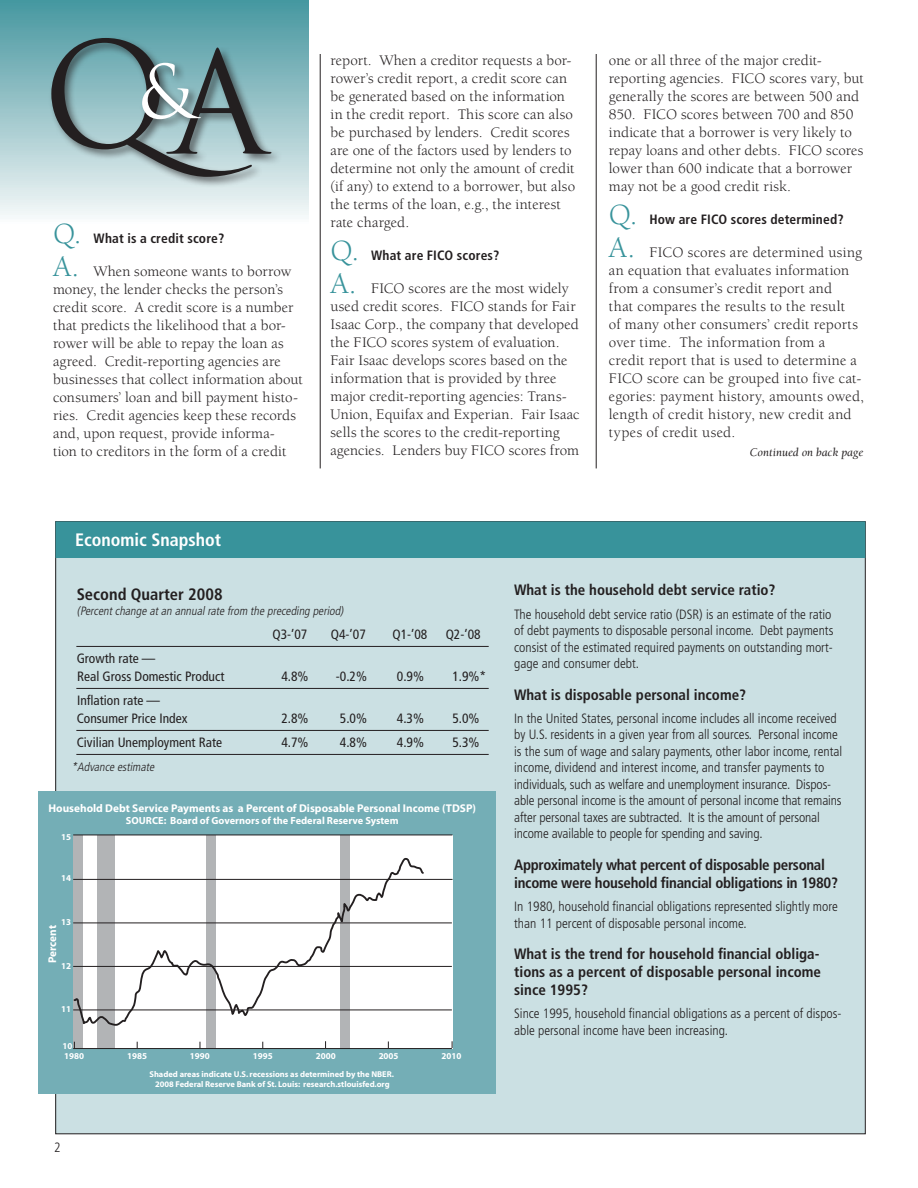
<style>
.page{position:relative;width:918px;height:1188px;background:#fff}
.page>*{position:absolute;margin:0;border:0;box-sizing:border-box;transform-origin:0 0}
.t1{font:30px "Berkeley";color:#38939b}
.t2{font:700 condensed 18px "Frutiger";color:#fff}
.t3{font:700 condensed 16.5px "Frutiger";color:#231f20}
.t4{font:15px/18px "Berkeley";letter-spacing:.01em;color:#231f20}
.t5{font:700 condensed 15px/18px "Frutiger";color:#231f20;text-align:justify}
.t6{font:700 condensed 15px/18px "Frutiger";letter-spacing:-.02em;color:#231f20}
.t7{font:300 condensed 13.5px/16.5px "Frutiger";color:#231f20}
.t8{font:condensed 13.5px/18px "Frutiger";color:#231f20}
.t9{font:700 condensed 13.5px "Frutiger";letter-spacing:.01em;color:#231f20}
.t10{font:italic 300 condensed 12px "Frutiger";color:#231f20}
.t11{font:italic 12px "Berkeley";color:#231f20}
.t12{font:700 11.25px "Myriad Pro";color:#fff}
.t13{font:700 11.25px "Myriad";letter-spacing:-.005em;color:#fff}
.t14{font:700 10.35px "Myriad";color:#fff}
.t15{font:700 9px "Myriad";color:#fff}
.t16{font:700 8.4px/10.2px "Myriad";color:#fff;text-align:center}
.s1{font-size:30px;color:#38939b}
</style>
<div class="page">
<div style="left:0;top:0;width:309px;height:226px;background:linear-gradient(to bottom,#44959e,#f9fafa)"></div>
<hr style="left:596px;top:54px;width:1px;height:414px;background:#231f20">
<hr style="left:320px;top:54px;width:1px;height:414px;background:#231f20">
<div style="left:56px;top:522px;width:809px;height:612px;background:#cbe0e3"></div>
<div style="left:48px;top:35px;width:241px;height:160px;background:#231f20;opacity:.61"></div>
<svg style="left:51px;top:38px;width:220px;height:139px;background:#7f9da1"></svg>
<hr style="left:76px;top:646px;width:413px;height:1px;background:#231f20">
<hr style="left:76px;top:688px;width:413px;height:1px;background:#231f20">
<hr style="left:76px;top:730px;width:413px;height:1px;background:#231f20">
<hr style="left:76px;top:754px;width:413px;height:1px;background:#231f20">
<div style="left:56px;top:522px;width:809px;height:35px;background:#38939b"></div>
<div style="left:56px;top:521px;width:809px;height:37px;border:2px solid #38939b"></div>
<div style="left:38px;top:791px;width:457px;height:303px;background:#74aeb6"></div>
<div style="left:75px;top:835px;width:377px;height:213px;background:#fff"></div>
<div style="left:74px;top:835px;width:9px;height:213px;background:#b2b4b6"></div>
<div style="left:97px;top:835px;width:18px;height:213px;background:#b2b4b6"></div>
<div style="left:206px;top:835px;width:10px;height:213px;background:#b2b4b6"></div>
<div style="left:340px;top:835px;width:9px;height:214px;background:#b2b4b6"></div>
<hr style="left:73px;top:879px;width:380px;height:1px;background:#231f20">
<hr style="left:73px;top:835px;width:379px;height:1px;background:#231f20">
<hr style="left:73px;top:923px;width:379px;height:1px;background:#231f20">
<hr style="left:73px;top:966px;width:379px;height:1px;background:#231f20">
<hr style="left:73px;top:1010px;width:379px;height:1px;background:#231f20">
<hr style="left:73px;top:1048px;width:379px;height:1px;background:#231f20">
<svg style="left:73px;top:858px;width:352px;height:170px"></svg>
<h1 class="t1" style="left:53px;top:218px;width:30px">Q.</h1>
<p class="t9" style="left:94px;top:230px;width:132px">What is a credit score?</p>
<p class="t4" style="left:53px;top:262px;width:251px"><span class="s1">A.</span> When someone wants to borrow money, the lender checks the person’s credit score. A credit score is a number that predicts the likelihood that a bor&shy;rower will be able to repay the loan as agreed. Credit-reporting agencies are businesses that collect information about consumers’ loan and bill payment histo&shy;ries. Credit agencies keep these records and, upon request, provide informa-<br>tion to creditors in the form of a credit</p>
<p class="t4" style="left:331px;top:52px;width:246px">report. When a creditor requests a bor&shy;rower’s credit report, a credit score can be generated based on the information in the credit report. This score can also be purchased by lenders. Credit scores are one of the factors used by lenders to determine not only the amount of credit (if any) to extend to a borrower, but also the terms of the loan, e.g., the interest rate charged.</p>
<h1 class="t1" style="left:331px;top:234px;width:30px">Q.</h1>
<p class="t9" style="left:371px;top:247px;width:130px">What are FICO scores?</p>
<p class="t4" style="left:331px;top:279px;width:250px"><span class="s1">A.</span> FICO scores are the most widely used credit scores. FICO stands for Fair Isaac Corp., the company that developed the FICO scores system of evaluation.<br>Fair Isaac develops scores based on the information that is provided by three major credit-reporting agencies: Trans-Union, Equifax and Experian. Fair Isaac sells the scores to the credit-reporting agencies. Lenders buy FICO scores from</p>
<p class="t2" style="left:75px;top:529px;width:148px">Economic Snapshot</p>
<p class="t4" style="left:609px;top:52px;width:257px">one or all three of the major credit&shy;reporting agencies. FICO scores vary, but generally the scores are between 500 and 850. FICO scores between 700 and 850 indicate that a borrower is very likely to repay loans and other debts. FICO scores lower than 600 indicate that a borrower may not be a good credit risk.</p>
<h1 class="t1" style="left:609px;top:199px;width:30px">Q.</h1>
<p class="t9" style="left:649px;top:211px;width:196px">How are FICO scores determined?</p>
<p class="t4" style="left:609px;top:244px;width:257px"><span class="s1">A.</span> FICO scores are determined using an equation that evaluates information from a consumer’s credit report and<br>that compares the results to the result<br>of many other consumers’ credit reports over time. The information from a credit report that is used to determine a FICO score can be grouped into five cat&shy;egories: payment history, amounts owed, length of credit history, new credit and types of credit used.</p>
<p class="t11" style="left:750px;top:446px;width:115px">Continued on back page</p>
<p class="t3" style="left:77px;top:585px;width:147px">Second Quarter 2008</p>
<p class="t10" style="left:77px;top:604px;width:270px">(Percentchange atan annualrate from the preceding period)</p>
<p class="t8" style="left:272px;top:626px;width:36px">Q3-’07</p>
<p class="t8" style="left:331px;top:626px;width:36px">Q4-’07</p>
<p class="t8" style="left:392px;top:626px;width:36px">Q1-’08</p>
<p class="t8" style="left:446px;top:626px;width:36px">Q2-’08</p>
<p class="t8" style="left:77px;top:650px;width:149px">Growth rate —<br>Real Gross Domestic Product</p>
<p class="t8" style="left:281px;top:668px;width:29px">4.8%</p>
<p class="t8" style="left:336px;top:668px;width:33px">-0.2%</p>
<p class="t8" style="left:397px;top:668px;width:29px">0.9%</p>
<p class="t8" style="left:452px;top:668px;width:35px">1.9%*</p>
<p class="t8" style="left:77px;top:692px;width:112px">Inflation rate —<br>Consumer Price Index</p>
<p class="t8" style="left:281px;top:710px;width:29px">2.8%</p>
<p class="t8" style="left:340px;top:710px;width:29px">5.0%</p>
<p class="t8" style="left:397px;top:710px;width:29px">4.3%</p>
<p class="t8" style="left:452px;top:710px;width:29px">5.0%</p>
<p class="t8" style="left:77px;top:734px;width:147px">Civilian Unemployment Rate</p>
<p class="t8" style="left:281px;top:734px;width:29px">4.7%</p>
<p class="t8" style="left:340px;top:734px;width:29px">4.8%</p>
<p class="t8" style="left:397px;top:734px;width:29px">4.9%</p>
<p class="t8" style="left:452px;top:734px;width:29px">5.3%</p>
<p class="t10" style="left:71px;top:760px;width:87px">*Advance estimate</p>
<p class="t12" style="left:48px;top:800px;width:429px">Household Debt Service Payments as a Percent of Disposable Personal Income (TDSP)</p>
<p class="t14" style="left:126px;top:816px;width:274px">SOURCE: Board of Governors of the Federal Reserve System</p>
<p class="t15" style="left:61px;top:832px;width:11px">15</p>
<p class="t15" style="left:61px;top:874px;width:11px">14</p>
<p class="t15" style="left:61px;top:917px;width:11px">13</p>
<p class="t13" style="left:46px;top:963px;width:39px;rotate:-90deg">Percent</p>
<p class="t15" style="left:61px;top:961px;width:11px">12</p>
<p class="t15" style="left:61px;top:1005px;width:11px">11</p>
<p class="t15" style="left:62px;top:1041px;width:11px">10</p>
<p class="t15" style="left:64px;top:1051px;width:21px">1980</p>
<p class="t15" style="left:127px;top:1051px;width:21px">1985</p>
<p class="t15" style="left:190px;top:1051px;width:21px">1990</p>
<p class="t15" style="left:253px;top:1051px;width:21px">1995</p>
<p class="t15" style="left:316px;top:1051px;width:21px">2000</p>
<p class="t15" style="left:379px;top:1051px;width:21px">2005</p>
<p class="t15" style="left:442px;top:1051px;width:21px">2010</p>
<p class="t7" style="left:54px;top:1139px;width:8px">2</p>
<p class="t16" style="left:149px;top:1070px;width:246px">Shaded areas indicate U.S. recessions as determined by the NBER.<br>2008 Federal Reserve Bank of St. Louis: research.stlouisfed.org</p>
<p class="t5" style="left:514px;top:581px;width:263px">What is the household debt service ratio?</p>
<p class="t7" style="left:514px;top:606px;width:321px">The household debt service ratio (DSR) is an estimate of the ratio of debt payments to disposable personal income. Debt payments consist of the estimated required payments on outstanding mort&shy;gage and consumer debt.</p>
<p class="t5" style="left:514px;top:686px;width:233px">What is disposable personal income?</p>
<p class="t7" style="left:514px;top:710px;width:329px">In the United States, personal income includes all income received by U.S. residents in a given year from all sources. Personal income is the sum of wage and salary payments, other labor income, rental income, dividend and interest income, and transfer payments to individuals, such as welfare and unemployment insurance. Dispos&shy;able personal income is the amount of personal income that remains after personal taxes are subtracted. It is the amount of personal income available to people for spending and saving.</p>
<p class="t6" style="left:514px;top:856px;width:325px">Approximately what percent of disposable personal income were household financial obligations in 1980?</p>
<p class="t7" style="left:514px;top:898px;width:325px">In 1980, household financial obligations represented slightly more than 11 percent of disposable personal income.</p>
<p class="t5" style="left:514px;top:945px;width:308px">What is the trend for household financial obliga&shy;tions as a percent of disposable personal income since 1995?</p>
<p class="t7" style="left:514px;top:1006px;width:329px">Since 1995, household financial obligations as a percent of dispos&shy;able personal income have been increasing.</p>
</div>
